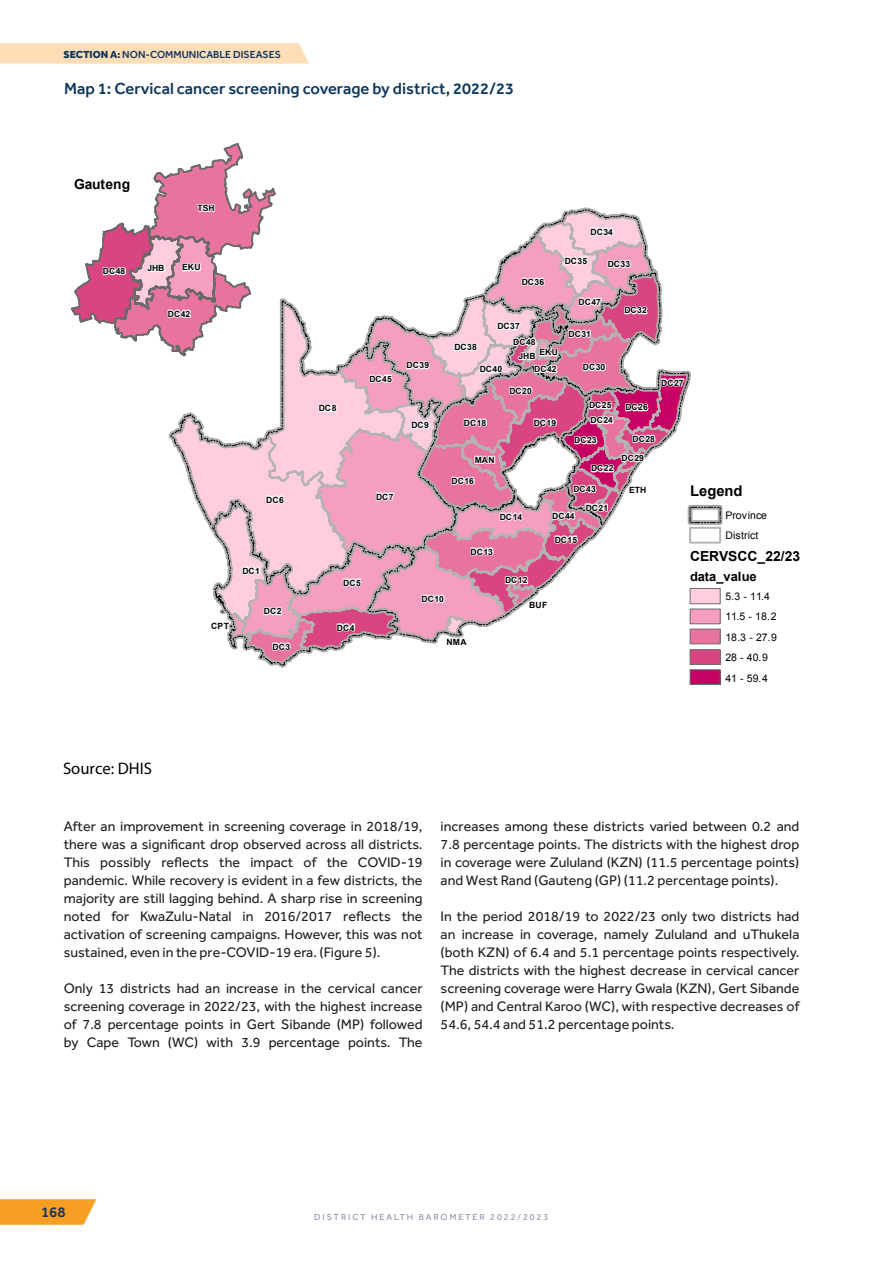
<style>
.page{position:relative;width:893px;height:1263px;background:#fff}
.page>*{position:absolute;margin:0;border:0;box-sizing:border-box;transform-origin:0 0}
.t1{font:16.65px "Myriad Pro";color:#000}
.t2{font:500 16.5px "Effra";color:#0e375e}
.t3{font:500 15px "Effra";color:#0e375e}
.t4{font:700 14.85px "Arial";color:#000}
.t5{font:14.25px/18px "Effra";color:#231f20;text-align:justify}
.t6{font:700 13.8px "Arial";color:#000}
.t7{font:700 12.9px "Arial";color:#000}
.t8{font:10.5px/20.2px "Arial";color:#000}
.t9{font:500 10.5px "Effra";color:#0e375e}
.t10{font:9px "Effra";letter-spacing:.21em;color:#8e91a8}
.t11{font:700 8.55px "Arial";color:#000}
.s1{font-weight:800}
</style>
<div class="page">
<svg style="left:0;top:1199px;width:96px;height:26px;background:#f8a533"></svg>
<div style="left:0;top:43px;width:309px;height:21px;background:#feddb7"></div>
<svg style="left:70px;top:143px;width:653px;height:529px"></svg>
<div style="left:689px;top:527px;width:32px;height:17px;border:2px solid #b3b3b3"></div>
<div style="left:690px;top:588px;width:30px;height:16px;background:#ffcce0"></div>
<div style="left:690px;top:588px;width:30px;height:16px;border:1px solid #6e6e6e"></div>
<div style="left:690px;top:609px;width:30px;height:15px;background:#f59ebf"></div>
<div style="left:690px;top:609px;width:30px;height:15px;border:1px solid #6e6e6e"></div>
<div style="left:690px;top:629px;width:30px;height:15px;background:#e8739e"></div>
<div style="left:690px;top:629px;width:30px;height:15px;border:1px solid #6e6e6e"></div>
<div style="left:690px;top:650px;width:30px;height:14px;background:#d94580"></div>
<div style="left:690px;top:649px;width:30px;height:16px;border:1px solid #6e6e6e"></div>
<div style="left:690px;top:670px;width:30px;height:14px;background:#c70063"></div>
<div style="left:690px;top:669px;width:30px;height:16px;border:1px solid #6e6e6e"></div>
<p class="t9" style="left:64px;top:48px;width:219px"><span class="s1">SECTION A:</span> NON-COMMUNICABLE DISEASES</p>
<p class="t2" style="left:64px;top:78px;width:452px">Map 1: Cervical cancer screening coverage by district, 2022/23</p>
<p class="t6" style="left:74px;top:175px;width:58px">Gauteng</p>
<p class="t11" style="left:103px;top:266px;width:24px">DC48</p>
<p class="t11" style="left:197px;top:203px;width:19px">TSH</p>
<p class="t11" style="left:147px;top:263px;width:19px">JHB</p>
<p class="t11" style="left:182px;top:262px;width:20px">EKU</p>
<p class="t11" style="left:168px;top:308px;width:24px">DC42</p>
<p class="t11" style="left:211px;top:620px;width:19px">CPT</p>
<p class="t11" style="left:319px;top:403px;width:19px">DC8</p>
<p class="t11" style="left:369px;top:373px;width:24px">DC45</p>
<p class="t11" style="left:266px;top:494px;width:19px">DC6</p>
<p class="t11" style="left:376px;top:491px;width:19px">DC7</p>
<p class="t11" style="left:242px;top:565px;width:19px">DC1</p>
<p class="t11" style="left:343px;top:577px;width:19px">DC5</p>
<p class="t11" style="left:264px;top:606px;width:19px">DC2</p>
<p class="t11" style="left:272px;top:641px;width:19px">DC3</p>
<p class="t11" style="left:337px;top:622px;width:19px">DC4</p>
<p class="t11" style="left:590px;top:226px;width:24px">DC34</p>
<p class="t11" style="left:407px;top:360px;width:24px">DC39</p>
<p class="t11" style="left:411px;top:419px;width:19px">DC9</p>
<p class="t11" style="left:454px;top:341px;width:24px">DC38</p>
<p class="t11" style="left:522px;top:276px;width:24px">DC36</p>
<p class="t11" style="left:497px;top:320px;width:24px">DC37</p>
<p class="t11" style="left:513px;top:336px;width:24px">DC48</p>
<p class="t11" style="left:565px;top:255px;width:24px">DC35</p>
<p class="t11" style="left:608px;top:258px;width:24px">DC33</p>
<p class="t11" style="left:579px;top:296px;width:24px">DC47</p>
<p class="t11" style="left:569px;top:328px;width:24px">DC31</p>
<p class="t11" style="left:624px;top:305px;width:24px">DC32</p>
<p class="t11" style="left:539px;top:347px;width:20px">EKU</p>
<p class="t11" style="left:518px;top:351px;width:19px">JHB</p>
<p class="t11" style="left:480px;top:363px;width:24px">DC40</p>
<p class="t11" style="left:534px;top:363px;width:24px">DC42</p>
<p class="t11" style="left:509px;top:385px;width:24px">DC20</p>
<p class="t11" style="left:464px;top:417px;width:24px">DC18</p>
<p class="t11" style="left:534px;top:417px;width:24px">DC19</p>
<p class="t11" style="left:475px;top:454px;width:22px">MAN</p>
<p class="t11" style="left:583px;top:362px;width:24px">DC30</p>
<p class="t11" style="left:589px;top:400px;width:24px">DC25</p>
<p class="t11" style="left:625px;top:402px;width:24px">DC26</p>
<p class="t11" style="left:590px;top:415px;width:24px">DC24</p>
<p class="t11" style="left:661px;top:377px;width:24px">DC27</p>
<p class="t11" style="left:574px;top:435px;width:24px">DC23</p>
<p class="t11" style="left:591px;top:463px;width:24px">DC22</p>
<p class="t11" style="left:632px;top:433px;width:24px">DC28</p>
<p class="t11" style="left:622px;top:452px;width:24px">DC29</p>
<p class="t11" style="left:452px;top:475px;width:24px">DC16</p>
<p class="t11" style="left:500px;top:511px;width:24px">DC14</p>
<p class="t11" style="left:471px;top:546px;width:24px">DC13</p>
<p class="t11" style="left:573px;top:483px;width:24px">DC43</p>
<p class="t11" style="left:552px;top:510px;width:24px">DC44</p>
<p class="t11" style="left:555px;top:534px;width:24px">DC15</p>
<p class="t11" style="left:586px;top:502px;width:24px">DC21</p>
<p class="t11" style="left:421px;top:593px;width:24px">DC10</p>
<p class="t11" style="left:505px;top:575px;width:24px">DC12</p>
<p class="t11" style="left:529px;top:599px;width:20px">BUF</p>
<p class="t11" style="left:446px;top:636px;width:22px">NMA</p>
<p class="t11" style="left:629px;top:484px;width:19px">ETH</p>
<p class="t4" style="left:690px;top:481px;width:54px">Legend</p>
<p class="t8" style="left:725px;top:506px;width:43px">Province<br>District</p>
<p class="t6" style="left:690px;top:547px;width:112px">CERVSCC_22/23</p>
<p class="t7" style="left:690px;top:568px;width:68px">data_value</p>
<p class="t8" style="left:725px;top:587px;width:53px">5.3 - 11.4<br>11.5 - 18.2<br>18.3 - 27.9<br>28 - 40.9<br>41 - 59.4</p>
<p class="t1" style="left:63px;top:758px;width:90px">Source: DHIS</p>
<p class="t5" style="left:64px;top:817px;width:360px">After an improvement in screening coverage in 2018/19, there was a significant drop observed across all districts.<br>This possibly reflects the impact of the COVID-19 pandemic. While recovery is evident in a few districts, the majority are still lagging behind. A sharp rise in screening noted for KwaZulu-Natal in 2016/2017 reflects the activation of screening campaigns. However, this was not sustained, even in the pre-COVID-19 era. (Figure 5).</p>
<p class="t5" style="left:64px;top:979px;width:360px">Only 13 districts had an increase in the cervical cancer screening coverage in 2022/23, with the highest increase of 7.8 percentage points in Gert Sibande (MP) followed by Cape Town (WC) with 3.9 percentage points. The</p>
<p class="t5" style="left:441px;top:817px;width:360px">increases among these districts varied between 0.2 and 7.8 percentage points. The districts with the highest drop in coverage were Zululand (KZN) (11.5 percentage points) and West Rand (Gauteng (GP) (11.2 percentage points).</p>
<p class="t5" style="left:441px;top:907px;width:360px">In the period 2018/19 to 2022/23 only two districts had an increase in coverage, namely Zululand and uThukela (both KZN) of 6.4 and 5.1 percentage points respectively.<br>The districts with the highest decrease in cervical cancer screening coverage were Harry Gwala (KZN), Gert Sibande (MP) and Central Karoo (WC), with respective decreases of 54.6, 54.4 and 51.2 percentage points.</p>
<p class="t3" style="left:41px;top:1203px;width:26px">168</p>
<p class="t10" style="left:314px;top:1212px;width:236px">DISTRICT HEALTH BAROMETER 2022/2023</p>
</div>
